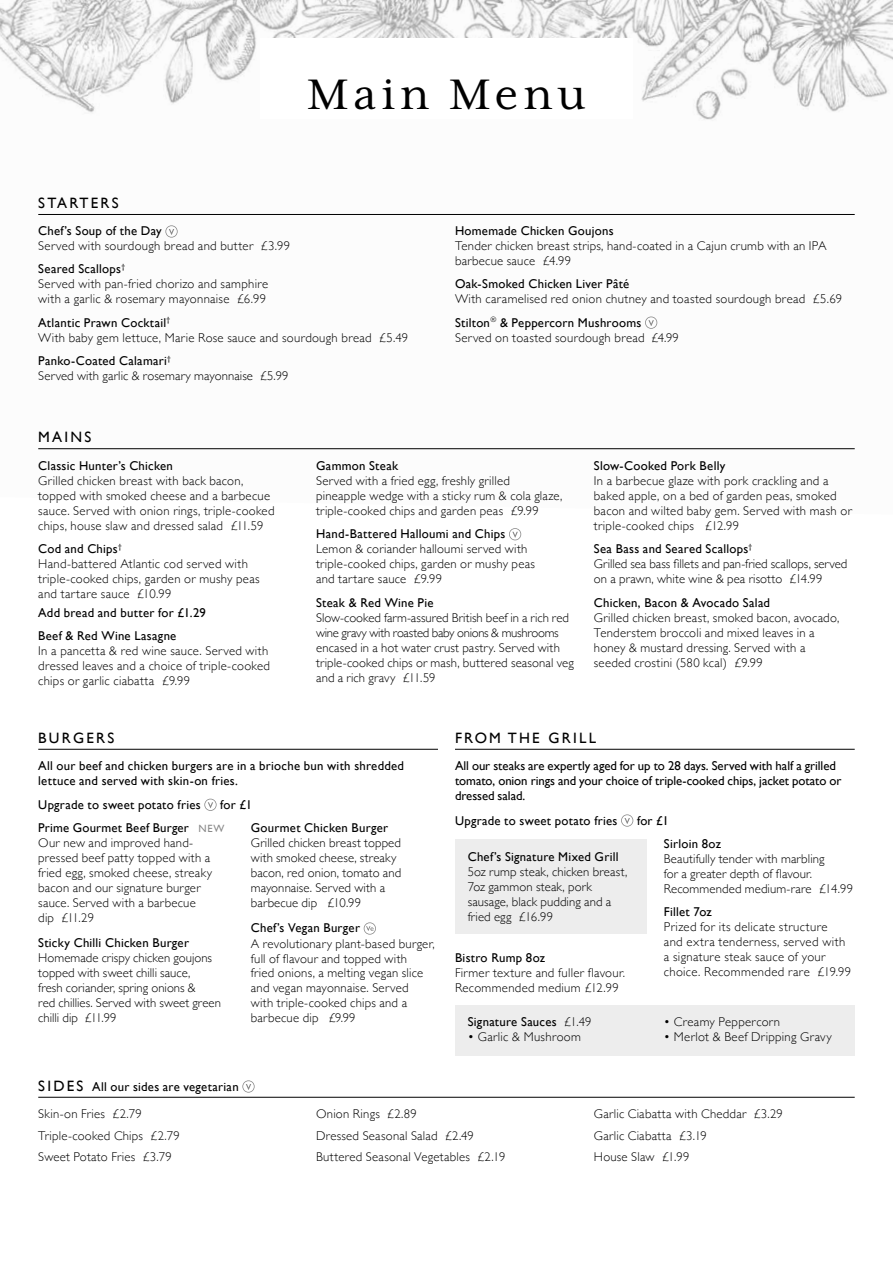
<style>
.page{position:relative;width:893px;height:1263px;background:#fff}
.page>*{position:absolute;margin:0;border:0;box-sizing:border-box;transform-origin:0 0}
.t1{font:49.05px "Mrs Eaves XL Serif OT";letter-spacing:.1em;color:#000}
.t2{font:15px "Gill Sans";letter-spacing:.15em;color:#000}
.t3{font:300 12.75px/15px "Gill Sans";letter-spacing:.02em;color:#000}
.t4{font:12.75px/23.5px "Gill Sans";letter-spacing:.02em;color:#000}
.t5{font:12.75px/15px "Gill Sans";letter-spacing:-.005em;color:#000}
.t6{font:300 12.75px/15px "Gill Sans";color:#000}
.s1{font-weight:400}
.s2{font-size:10.5px;color:#878787}
.s3{font-weight:300}
.s4{font-size:15px}
</style>
<div class="page">
<img style="left:0;top:0;width:893px;height:450px">
<div style="left:260px;top:38px;width:373px;height:81px;background:#fff"></div>
<hr style="left:38px;top:214px;width:817px;height:1px;background:#000">
<svg style="left:165px;top:225px;width:13px;height:13px"></svg>
<svg style="left:645px;top:317px;width:12px;height:12px"></svg>
<hr style="left:38px;top:749px;width:400px;height:1px;background:#000">
<svg style="left:204px;top:799px;width:13px;height:12px"></svg>
<svg style="left:364px;top:922px;width:12px;height:13px"></svg>
<hr style="left:38px;top:448px;width:817px;height:1px;background:#000">
<svg style="left:509px;top:528px;width:12px;height:12px"></svg>
<hr style="left:38px;top:1097px;width:817px;height:1px;background:#000">
<svg style="left:242px;top:1080px;width:13px;height:12px"></svg>
<hr style="left:455px;top:749px;width:400px;height:1px;background:#000">
<svg style="left:621px;top:814px;width:12px;height:13px"></svg>
<div style="left:455px;top:839px;width:191px;height:95px;background:#ededed"></div>
<div style="left:455px;top:1005px;width:400px;height:50px;background:#ededed"></div>
<h1 class="t1" style="left:307px;top:70px;width:280px">Main Menu</h1>
<p class="t2" style="left:38px;top:194px;width:82px">STARTERS</p>
<p class="t4" style="left:38px;top:219px;width:125px">Chef’s Soup of the Day</p>
<p class="t3" style="left:38px;top:234px;width:253px;line-height:22.6px">Served with sourdough bread and butter £3.99<br><span class="s1">Seared Scallops</span><sup>†</sup></p>
<p class="t3" style="left:38px;top:276px;width:231px">Served with pan-fried chorizo and samphire with a garlic &amp; rosemary mayonnaise £6.99</p>
<p class="t3" style="left:38px;top:314px;width:371px"><span class="s1">Atlantic Prawn Cocktail</span><sup>†<br></sup>With baby gem lettuce, Marie Rose sauce and sourdough bread £5.49</p>
<p class="t3" style="left:38px;top:353px;width:252px"><span class="s1">Panko-Coated Calamari</span><sup>†<br></sup>Served with garlic &amp; rosemary mayonnaise £5.99</p>
<p class="t4" style="left:455px;top:219px;width:160px">Homemade Chicken Goujons</p>
<p class="t3" style="left:455px;top:238px;width:373px">Tender chicken breast strips, hand-coated in a Cajun crumb with an IPA barbecue sauce £4.99</p>
<p class="t4" style="left:455px;top:272px;width:176px">Oak-Smoked Chicken Liver Pâté</p>
<p class="t3" style="left:455px;top:287px;width:389px;line-height:23.5px">With caramelised red onion chutney and toasted sourdough bread £5.69<br><span class="s1">Stilton</span><sup>®</sup> <span class="s1">&amp; Peppercorn Mushrooms</span></p>
<p class="t3" style="left:455px;top:329px;width:225px">Served on toasted sourdough bread £4.99</p>
<p class="t2" style="left:38px;top:428px;width:55px">MAINS</p>
<p class="t4" style="left:38px;top:453px;width:136px">Classic Hunter’s Chicken</p>
<p class="t3" style="left:38px;top:472px;width:238px">Grilled chicken breast with back bacon, topped with smoked cheese and a barbecue sauce. Served with onion rings, triple-cooked chips, house slaw and dressed salad £11.59</p>
<p class="t3" style="left:38px;top:541px;width:223px"><span class="s1">Cod and Chips</span><sup>†<br></sup>Hand-battered Atlantic cod served with triple-cooked chips, garden or mushy peas and tartare sauce £10.99</p>
<p class="t4" style="left:38px;top:601px;width:169px">Add bread and butter for £1.29<br>Beef &amp; Red Wine Lasagne</p>
<p class="t3" style="left:38px;top:643px;width:233px">In a pancetta &amp; red wine sauce. Served with dressed leaves and a choice of triple-cooked chips or garlic ciabatta £9.99</p>
<p class="t4" style="left:316px;top:453px;width:84px">Gammon Steak</p>
<p class="t3" style="left:316px;top:472px;width:248px">Served with a fried egg, freshly grilled pineapple wedge with a sticky rum &amp; cola glaze, triple-cooked chips and garden peas £9.99</p>
<p class="t4" style="left:316px;top:522px;width:191px">Hand-Battered Halloumi and Chips</p>
<p class="t3" style="left:316px;top:541px;width:220px">Lemon &amp; coriander halloumi served with triple-cooked chips, garden or mushy peas and tartare sauce £9.99</p>
<p class="t4" style="left:316px;top:590px;width:119px">Steak &amp; Red Wine Pie</p>
<p class="t3" style="left:316px;top:609px;width:259px">Slow-cooked farm-assured British beef in a rich red wine gravy with roasted baby onions &amp; mushrooms encased in a hot water crust pastry. Served with triple-cooked chips or mash, buttered seasonal veg and a rich gravy £11.59</p>
<p class="t4" style="left:594px;top:453px;width:133px">Slow-Cooked Pork Belly</p>
<p class="t3" style="left:594px;top:472px;width:260px">In a barbecue glaze with pork crackling and a baked apple, on a bed of garden peas, smoked bacon and wilted baby gem. Served with mash or triple-cooked chips £12.99</p>
<p class="t6" style="left:594px;top:541px;width:255px"><span class="s1">Sea Bass and Seared Scallops</span><sup>†<br></sup>Grilled sea bass fillets and pan-fried scallops, served on a prawn, white wine &amp; pea risotto £14.99</p>
<p class="t4" style="left:594px;top:590px;width:178px">Chicken, Bacon &amp; Avocado Salad</p>
<p class="t3" style="left:594px;top:609px;width:247px">Grilled chicken breast, smoked bacon, avocado, Tenderstem broccoli and mixed leaves in a honey &amp; mustard dressing. Served with a seeded crostini (580 kcal) £9.99</p>
<p class="t2" style="left:38px;top:729px;width:78px">BURGERS</p>
<p class="t4" style="left:38px;top:758px;width:367px;line-height:15px">All our beef and chicken burgers are in a brioche bun with shredded lettuce and served with skin-on fries.</p>
<p class="t4" style="left:38px;top:792px;width:164px">Upgrade to sweet potato fries</p>
<p class="t4" style="left:38px;top:792px;width:215px;text-indent:182px">for £1<br>Prime Gourmet Beef Burger <span class="s2">NEW</span></p>
<p class="t3" style="left:38px;top:835px;width:175px">Our new and improved hand&shy;pressed beef patty topped with a fried egg, smoked cheese, streaky bacon and our signature burger sauce. Served with a barbecue dip £11.29</p>
<p class="t4" style="left:38px;top:931px;width:152px">Sticky Chilli Chicken Burger</p>
<p class="t3" style="left:38px;top:950px;width:184px">Homemade crispy chicken goujons topped with sweet chilli sauce,<br>fresh coriander, spring onions &amp;<br>red chillies. Served with sweet green chilli dip £11.99</p>
<p class="t4" style="left:251px;top:816px;width:139px">Gourmet Chicken Burger</p>
<p class="t3" style="left:251px;top:835px;width:152px">Grilled chicken breast topped with smoked cheese, streaky bacon, red onion, tomato and mayonnaise. Served with a barbecue dip £10.99</p>
<p class="t4" style="left:251px;top:916px;width:111px">Chef’s Vegan Burger</p>
<p class="t3" style="left:251px;top:935px;width:185px">A revolutionary plant-based burger, full of flavour and topped with<br>fried onions, a melting vegan slice and vegan mayonnaise. Served<br>with triple-cooked chips and a barbecue dip £9.99</p>
<p class="t2" style="left:455px;top:729px;width:143px">FROM THE GRILL</p>
<p class="t5" style="left:455px;top:758px;width:388px">All our steaks are expertly aged for up to 28 days. Served with half a grilled tomato, onion rings and your choice of triple-cooked chips, jacket potato or dressed salad.</p>
<p class="t4" style="left:455px;top:808px;width:164px">Upgrade to sweet potato fries</p>
<p class="t4" style="left:637px;top:808px;width:33px">for £1</p>
<p class="t4" style="left:468px;top:845px;width:152px">Chef’s Signature Mixed Grill</p>
<p class="t3" style="left:468px;top:864px;width:161px">5oz rump steak, chicken breast,<br>7oz gammon steak, pork sausage, black pudding and a fried egg £16.99</p>
<p class="t4" style="left:455px;top:945px;width:92px">Bistro Rump 8oz</p>
<p class="t3" style="left:455px;top:964px;width:171px">Firmer texture and fuller flavour.<br>Recommended medium £12.99</p>
<p class="t4" style="left:664px;top:832px;width:59px">Sirloin 8oz</p>
<p class="t3" style="left:664px;top:851px;width:191px">Beautifully tender with marbling<br>for a greater depth of flavour.<br>Recommended medium-rare £14.99</p>
<p class="t4" style="left:664px;top:900px;width:49px">Fillet 7oz</p>
<p class="t3" style="left:664px;top:919px;width:189px">Prized for its delicate structure<br>and extra tenderness, served with a signature steak sauce of your choice. Recommended rare £19.99</p>
<p class="t4" style="left:468px;top:1010px;width:125px">Signature Sauces <span class="s3">£1.49</span></p>
<p class="t3" style="left:468px;top:1029px;width:115px">• Garlic &amp; Mushroom</p>
<p class="t3" style="left:664px;top:1014px;width:118px">• Creamy Peppercorn</p>
<p class="t3" style="left:664px;top:1029px;width:169px">• Merlot &amp; Beef Dripping Gravy</p>
<p class="t4" style="left:38px;top:1072px;width:202px;line-height:27.8px"><span class="s4">SIDES</span> All our sides are vegetarian<br><span class="s3">Skin-on Fries £2.79</span></p>
<p class="t3" style="left:38px;top:1124px;width:143px;line-height:21.5px">Triple-cooked Chips £2.79<br>Sweet Potato Fries £3.79</p>
<p class="t3" style="left:316px;top:1103px;width:191px;line-height:21.5px">Onion Rings £2.89<br>Dressed Seasonal Salad £2.49<br>Buttered Seasonal Vegetables £2.19</p>
<p class="t3" style="left:594px;top:1103px;width:191px;line-height:21.5px">Garlic Ciabatta with Cheddar £3.29<br>Garlic Ciabatta £3.19<br>House Slaw £1.99</p>
</div>
